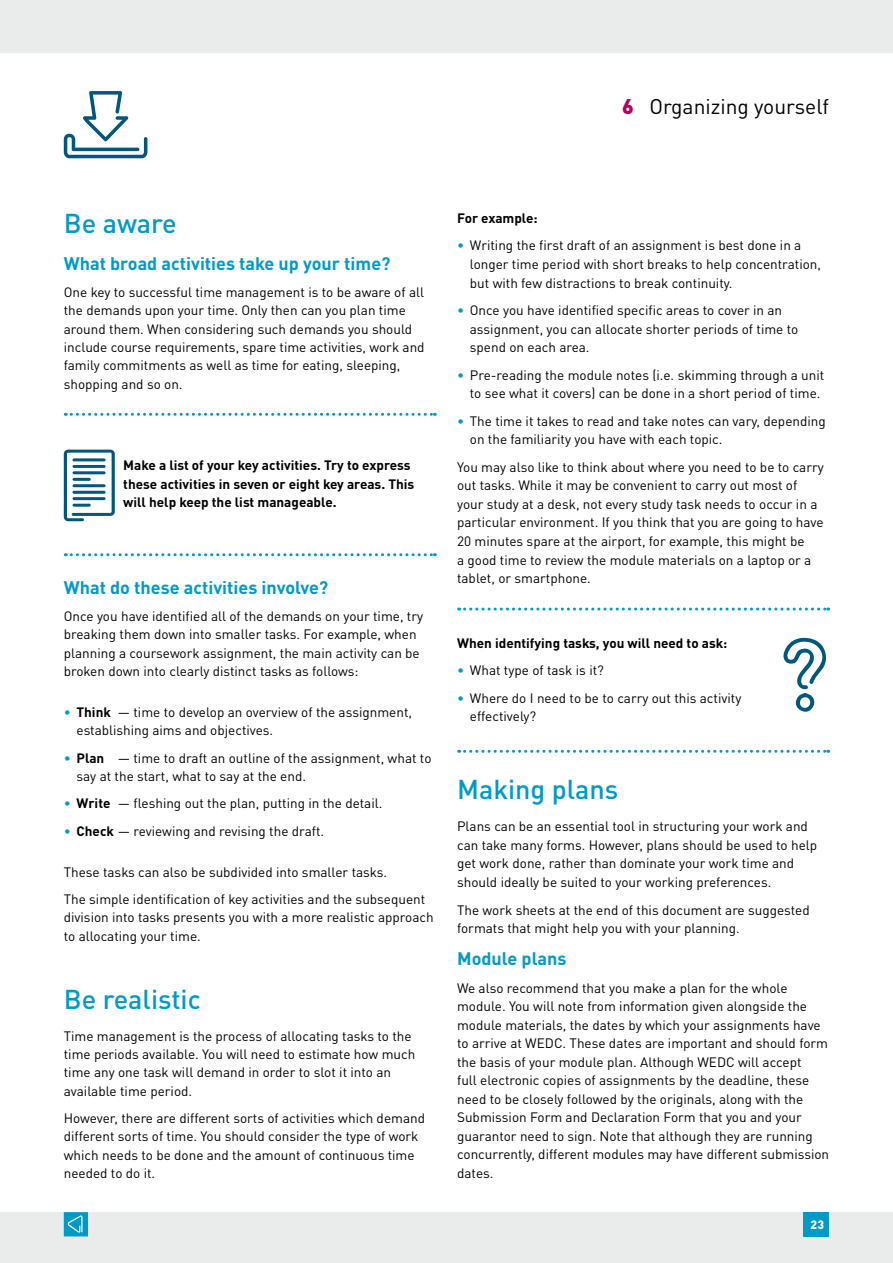
<style>
.page{position:relative;width:893px;height:1263px;background:#fff}
.page>*{position:absolute;margin:0;border:0;box-sizing:border-box;transform-origin:0 0}
.t1{font:500 27px "DINOT";color:#009ac7}
.t2{font:21px "DINOT";color:#000}
.t3{font:700 18px "DINOT";color:#009ac7}
.t4{font:13.5px/18.6px "DINOT";color:#000}
.t5{font:700 13.5px/18.3px "DINOT";color:#000}
.t6{font:900 12px "DINOT";color:#fff}
.s1{font-weight:900;color:#b6005d}
.s2{color:#009ac7}
.s3{font-weight:700}
</style>
<div class="page">
<div style="left:0;top:1212px;width:893px;height:51px;background:#eaecec"></div>
<div style="left:804px;top:1212px;width:25px;height:24px;background:#009ac7"></div>
<div style="left:0;top:0;width:893px;height:53px;background:#eaecec"></div>
<div style="left:64px;top:1212px;width:24px;height:24px;background:#009ac7;border:1px solid #009ac7"></div>
<svg style="left:68px;top:1215px;width:15px;height:18px"></svg>
<svg style="left:65px;top:413px;width:370px;height:3px"></svg>
<svg style="left:65px;top:553px;width:370px;height:3px"></svg>
<svg style="left:64px;top:450px;width:51px;height:71px"></svg>
<svg style="left:459px;top:607px;width:370px;height:3px"></svg>
<svg style="left:459px;top:750px;width:370px;height:3px"></svg>
<svg style="left:783px;top:637px;width:43px;height:75px"></svg>
<svg style="left:64px;top:91px;width:83px;height:67px"></svg>
<h2 class="t2" style="left:622px;top:93px;width:209px"><span class="s1">6</span> Organizing yourself</h2>
<h1 class="t1" style="left:64px;top:206px;width:115px">Be aware</h1>
<h3 class="t3" style="left:64px;top:251px;width:328px">What broad activities take up your time?</h3>
<p class="t4" style="left:64px;top:283px;width:362px">One key to successful time management is to be aware of all the demands upon your time. Only then can you plan time around them. When considering such demands you should include course requirements, spare time activities, work and family commitments as well as time for eating, sleeping, shopping and so on.</p>
<p class="t5" style="left:123px;top:456px;width:292px">Make a list of your key activities. Try to express these activities in seven or eight key areas. This will help keep the list manageable.</p>
<h3 class="t3" style="left:64px;top:575px;width:266px">What do these activities involve?</h3>
<p class="t4" style="left:64px;top:607px;width:361px">Once you have identified all of the demands on your time, try breaking them down into smaller tasks. For example, when planning a coursework assignment, the main activity can be broken down into clearly distinct tasks as follows:</p>
<p class="t4" style="left:77px;top:703px;width:337px;text-indent:-13px"><span class="s2">•</span> <span class="s3">Think</span> — time to develop an overview of the assignment, establishing aims and objectives.</p>
<p class="t4" style="left:77px;top:748px;width:356px;text-indent:-13px"><span class="s2">•</span> <span class="s3">Plan</span> — time to draft an outline of the assignment, what to say at the start, what to say at the end.</p>
<p class="t4" style="left:64px;top:794px;width:320px"><span class="s2">•</span> <span class="s3">Write</span> — fleshing out the plan, putting in the detail.</p>
<p class="t4" style="left:64px;top:821px;width:262px"><span class="s2">•</span> <span class="s3">Check</span> — reviewing and revising the draft.</p>
<p class="t4" style="left:64px;top:858px;width:363px;line-height:27.3px">These tasks can also be subdivided into smaller tasks.<br>The simple identification of key activities and the subsequent</p>
<p class="t4" style="left:64px;top:908px;width:371px">division into tasks presents you with a more realistic approach to allocating your time.</p>
<h1 class="t1" style="left:64px;top:982px;width:139px">Be realistic</h1>
<p class="t4" style="left:64px;top:1026px;width:353px">Time management is the process of allocating tasks to the time periods available. You will need to estimate how much time any one task will demand in order to slot it into an available time period.</p>
<p class="t4" style="left:64px;top:1109px;width:363px">However, there are different sorts of activities which demand different sorts of time. You should consider the type of work which needs to be done and the amount of continuous time needed to do it.</p>
<p class="t5" style="left:457px;top:208px;width:82px">For example:</p>
<p class="t4" style="left:470px;top:236px;width:353px;text-indent:-13px"><span class="s2">•</span> Writing the first draft of an assignment is best done in a longer time period with short breaks to help concentration, but with few distractions to break continuity.</p>
<p class="t4" style="left:470px;top:301px;width:330px;text-indent:-13px"><span class="s2">•</span> Once you have identified specific areas to cover in an assignment, you can allocate shorter periods of time to spend on each area.</p>
<p class="t4" style="left:457px;top:365px;width:369px;text-align:right"><span class="s2">•</span> Pre-reading the module notes (i.e. skimming through a unit to see what it covers) can be done in a short period of time.</p>
<p class="t4" style="left:470px;top:411px;width:357px;text-indent:-13px"><span class="s2">•</span> The time it takes to read and take notes can vary, depending on the familiarity you have with each topic.</p>
<p class="t4" style="left:457px;top:457px;width:368px">You may also like to think about where you need to be to carry out tasks. While it may be convenient to carry out most of your study at a desk, not every study task needs to occur in a particular environment. If you think that you are going to have 20 minutes spare at the airport, for example, this might be<br>a good time to review the module materials on a laptop or a tablet, or smartphone.</p>
<p class="t5" style="left:457px;top:633px;width:272px">When identifying tasks, you will need to ask:</p>
<p class="t4" style="left:457px;top:661px;width:148px"><span class="s2">•</span> What type of task is it?</p>
<p class="t4" style="left:470px;top:688px;width:273px;text-indent:-13px"><span class="s2">•</span> Where do I need to be to carry out this activity effectively?</p>
<h1 class="t1" style="left:457px;top:772px;width:163px">Making plans</h1>
<p class="t4" style="left:457px;top:817px;width:362px">Plans can be an essential tool in structuring your work and can take many forms. However, plans should be used to help get work done, rather than dominate your work time and should ideally be suited to your working preferences.</p>
<p class="t4" style="left:457px;top:900px;width:354px">The work sheets at the end of this document are suggested formats that might help you with your planning.</p>
<h3 class="t3" style="left:457px;top:947px;width:111px">Module plans</h3>
<p class="t4" style="left:457px;top:978px;width:374px">We also recommend that you make a plan for the whole module. You will note from information given alongside the module materials, the dates by which your assignments have to arrive at WEDC. These dates are important and should form the basis of your module plan. Although WEDC will accept<br>full electronic copies of assignments by the deadline, these need to be closely followed by the originals, along with the Submission Form and Declaration Form that you and your guarantor need to sign. Note that although they are running concurrently, different modules may have different submission dates.</p>
<p class="t6" style="left:810px;top:1217px;width:15px">23</p>
</div>
